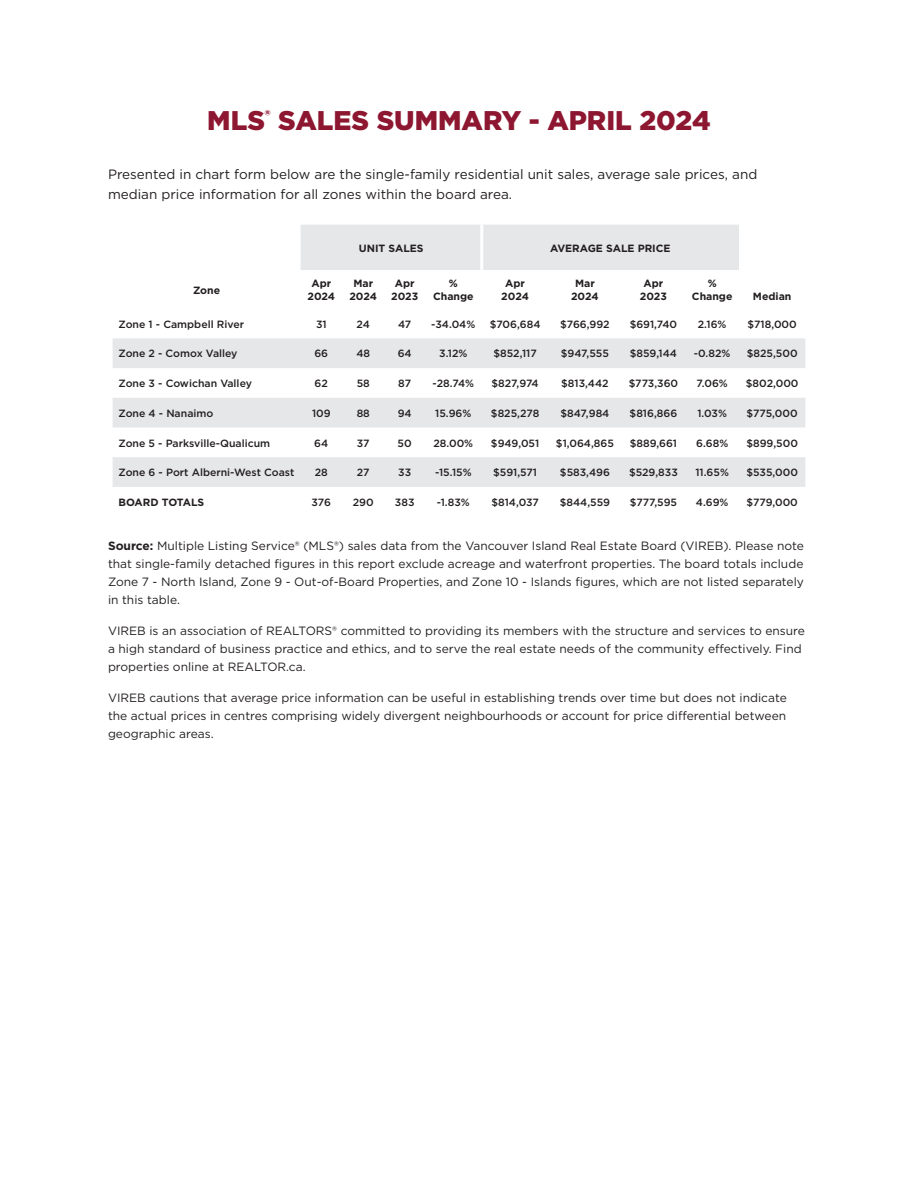
<style>
.page{position:relative;width:918px;height:1188px;background:#fff}
.page>*{position:absolute;margin:0;border:0;box-sizing:border-box;transform-origin:0 0}
.t1{font:900 27px "Gotham";color:#8d1630}
.t2{font:13.5px/19.5px "Gotham";color:#231f20}
.t3{font:12px/18px "Gotham";color:#231f20;text-align:justify}
.t4{font:500 10.5px "Gotham";color:#231f20}
.t5{font:700 10.5px/12.6px "Gotham";color:#231f20;text-align:center}
.s1{font-weight:700}
</style>
<div class="page">
<svg style="left:113px;top:225px;width:692px;height:262px"></svg>
<hr style="left:480px;top:225px;width:3px;height:45px;background:#fff">
<p class="t1" style="left:207px;top:101px;width:505px">MLS<sup>®</sup> SALES SUMMARY - APRIL 2024</p>
<p class="t2" style="left:108px;top:165px;width:651px">Presented in chart form below are the single-family residential unit sales, average sale prices, and median price information for all zones within the board area.</p>
<p class="t5" style="left:359px;top:241px;width:66px">UNIT SALES</p>
<p class="t5" style="left:550px;top:241px;width:122px">AVERAGE SALE PRICE</p>
<p class="t5" style="left:193px;top:283px;width:29px">Zone</p>
<p class="t5" style="left:307px;top:277px;width:29px">Apr<br>2024</p>
<p class="t5" style="left:349px;top:277px;width:29px">Mar<br>2024</p>
<p class="t5" style="left:395px;top:277px;width:21px">Apr</p>
<p class="t5" style="left:391px;top:290px;width:29px">2023</p>
<p class="t5" style="left:449px;top:277px;width:11px">%</p>
<p class="t5" style="left:433px;top:290px;width:42px">Change</p>
<p class="t5" style="left:505px;top:277px;width:21px">Apr</p>
<p class="t5" style="left:501px;top:290px;width:29px">2024</p>
<p class="t5" style="left:575px;top:277px;width:21px">Mar</p>
<p class="t5" style="left:571px;top:290px;width:29px">2024</p>
<p class="t5" style="left:644px;top:277px;width:21px">Apr</p>
<p class="t5" style="left:640px;top:290px;width:29px">2023</p>
<p class="t5" style="left:708px;top:277px;width:11px">%</p>
<p class="t5" style="left:692px;top:290px;width:42px">Change</p>
<p class="t5" style="left:753px;top:290px;width:40px">Median</p>
<p class="t4" style="left:119px;top:317px;width:127px">Zone 1 - Campbell River</p>
<p class="t4" style="left:316px;top:317px;width:12px">31</p>
<p class="t4" style="left:357px;top:317px;width:15px">24</p>
<p class="t4" style="left:398px;top:317px;width:15px">47</p>
<p class="t4" style="left:431px;top:317px;width:46px">-34.04%</p>
<p class="t4" style="left:490px;top:317px;width:52px">$706,684</p>
<p class="t4" style="left:560px;top:317px;width:51px">$766,992</p>
<p class="t4" style="left:630px;top:317px;width:49px">$691,740</p>
<p class="t4" style="left:698px;top:317px;width:30px">2.16%</p>
<p class="t4" style="left:748px;top:317px;width:51px">$718,000</p>
<p class="t4" style="left:119px;top:347px;width:120px">Zone 2 - Comox Valley</p>
<p class="t4" style="left:314px;top:347px;width:15px">66</p>
<p class="t4" style="left:356px;top:347px;width:15px">48</p>
<p class="t4" style="left:398px;top:347px;width:16px">64</p>
<p class="t4" style="left:439px;top:347px;width:30px">3.12%</p>
<p class="t4" style="left:494px;top:347px;width:45px">$852,117</p>
<p class="t4" style="left:561px;top:347px;width:50px">$947,555</p>
<p class="t4" style="left:630px;top:347px;width:49px">$859,144</p>
<p class="t4" style="left:694px;top:347px;width:38px">-0.82%</p>
<p class="t4" style="left:747px;top:347px;width:52px">$825,500</p>
<p class="t4" style="left:119px;top:377px;width:135px">Zone 3 - Cowichan Valley</p>
<p class="t4" style="left:315px;top:377px;width:15px">62</p>
<p class="t4" style="left:357px;top:377px;width:15px">58</p>
<p class="t4" style="left:398px;top:377px;width:14px">87</p>
<p class="t4" style="left:433px;top:377px;width:43px">-28.74%</p>
<p class="t4" style="left:491px;top:377px;width:49px">$827,974</p>
<p class="t4" style="left:561px;top:377px;width:49px">$813,442</p>
<p class="t4" style="left:629px;top:377px;width:51px">$773,360</p>
<p class="t4" style="left:697px;top:377px;width:33px">7.06%</p>
<p class="t4" style="left:746px;top:377px;width:54px">$802,000</p>
<p class="t4" style="left:119px;top:406px;width:96px">Zone 4 - Nanaimo</p>
<p class="t4" style="left:312px;top:406px;width:20px">109</p>
<p class="t4" style="left:357px;top:406px;width:15px">88</p>
<p class="t4" style="left:398px;top:406px;width:16px">94</p>
<p class="t4" style="left:435px;top:406px;width:38px">15.96%</p>
<p class="t4" style="left:491px;top:406px;width:50px">$825,278</p>
<p class="t4" style="left:560px;top:406px;width:51px">$847,984</p>
<p class="t4" style="left:630px;top:406px;width:49px">$816,866</p>
<p class="t4" style="left:697px;top:406px;width:31px">1.03%</p>
<p class="t4" style="left:747px;top:406px;width:53px">$775,000</p>
<p class="t4" style="left:119px;top:436px;width:153px">Zone 5 - Parksville-Qualicum</p>
<p class="t4" style="left:314px;top:436px;width:16px">64</p>
<p class="t4" style="left:357px;top:436px;width:14px">37</p>
<p class="t4" style="left:398px;top:436px;width:16px">50</p>
<p class="t4" style="left:433px;top:436px;width:41px">28.00%</p>
<p class="t4" style="left:491px;top:436px;width:50px">$949,051</p>
<p class="t4" style="left:556px;top:436px;width:60px">$1,064,865</p>
<p class="t4" style="left:630px;top:436px;width:49px">$889,661</p>
<p class="t4" style="left:696px;top:436px;width:34px">6.68%</p>
<p class="t4" style="left:746px;top:436px;width:53px">$899,500</p>
<p class="t4" style="left:119px;top:466px;width:177px">Zone 6 - Port Alberni-West Coast</p>
<p class="t4" style="left:315px;top:466px;width:15px">28</p>
<p class="t4" style="left:357px;top:466px;width:14px">27</p>
<p class="t4" style="left:398px;top:466px;width:14px">33</p>
<p class="t4" style="left:435px;top:466px;width:38px">-15.15%</p>
<p class="t4" style="left:493px;top:466px;width:45px">$591,571</p>
<p class="t4" style="left:560px;top:466px;width:52px">$583,496</p>
<p class="t4" style="left:629px;top:466px;width:50px">$529,833</p>
<p class="t4" style="left:695px;top:466px;width:35px">11.65%</p>
<p class="t4" style="left:746px;top:466px;width:53px">$535,000</p>
<p class="t5" style="left:119px;top:496px;width:87px">BOARD TOTALS</p>
<p class="t4" style="left:312px;top:495px;width:21px">376</p>
<p class="t4" style="left:353px;top:495px;width:22px">290</p>
<p class="t4" style="left:395px;top:495px;width:21px">383</p>
<p class="t4" style="left:437px;top:495px;width:34px">-1.83%</p>
<p class="t4" style="left:491px;top:495px;width:49px">$814,037</p>
<p class="t4" style="left:560px;top:495px;width:52px">$844,559</p>
<p class="t4" style="left:630px;top:495px;width:49px">$777,595</p>
<p class="t4" style="left:696px;top:495px;width:34px">4.69%</p>
<p class="t4" style="left:746px;top:495px;width:53px">$779,000</p>
<p class="t3" style="left:108px;top:536px;width:698px"><span class="s1">Source:</span> Multiple Listing Service® (MLS®) sales data from the Vancouver Island Real Estate Board (VIREB). Please note that single-family detached figures in this report exclude acreage and waterfront properties. The board totals include Zone 7 - North Island, Zone 9 - Out-of-Board Properties, and Zone 10 - Islands figures, which are not listed separately in this table.</p>
<p class="t3" style="left:108px;top:621px;width:698px;text-align:left">VIREB is an association of REALTORS® committed to providing its members with the structure and services to ensure a high standard of business practice and ethics, and to serve the real estate needs of the community effectively. Find properties online at REALTOR.ca.</p>
<p class="t3" style="left:108px;top:688px;width:680px">VIREB cautions that average price information can be useful in establishing trends over time but does not indicate the actual prices in centres comprising widely divergent neighbourhoods or account for price differential between geographic areas.</p>
</div>
